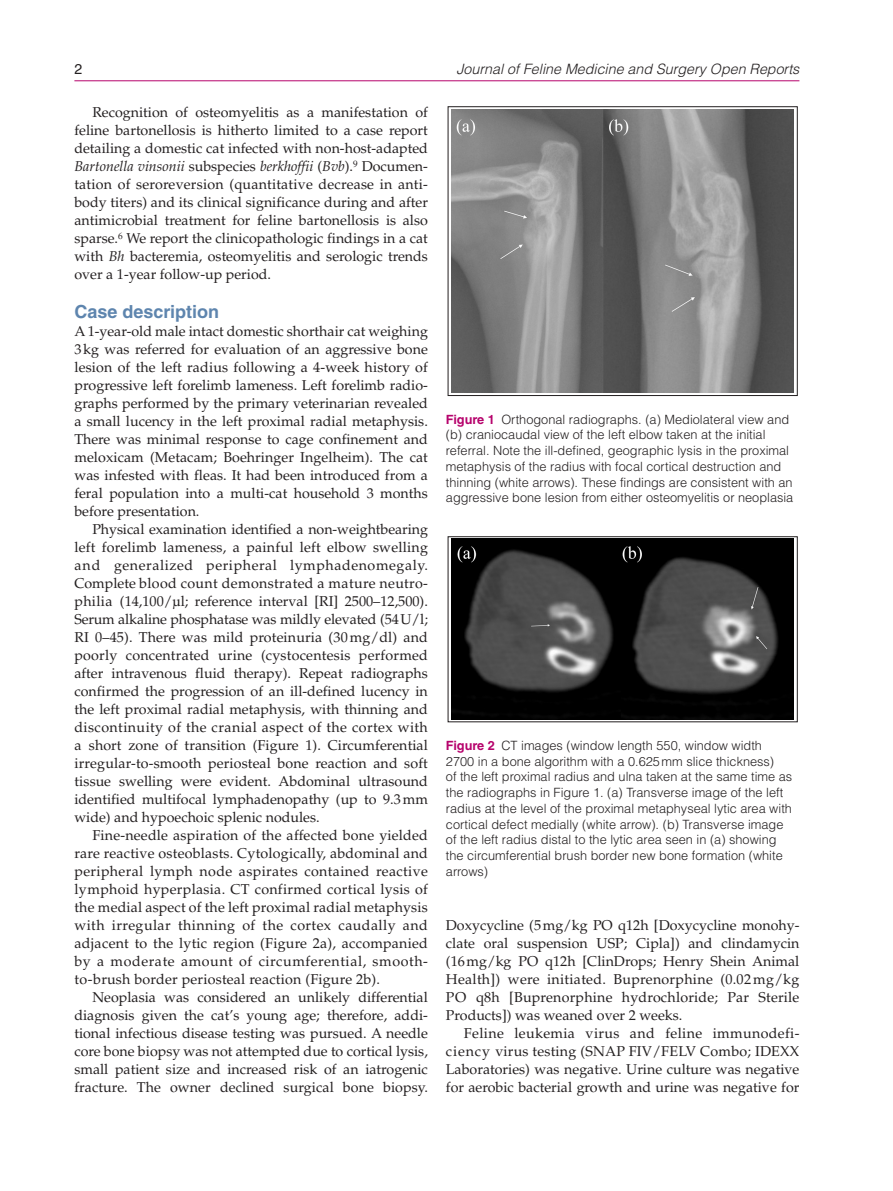
<style>
.page{position:relative;width:893px;height:1191px;background:#fff}
.page>*{position:absolute;margin:0;border:0;box-sizing:border-box;transform-origin:0 0}
.t1{font:700 18px "Helvetica LT Std";color:#5e85ae}
.t2{font:14.25px/18px "Palatino LT Std";color:#231f20;text-align:justify}
.t3{font:italic 300 14.25px "Helvetica LT Std";color:#231f20}
.t4{font:14.25px "Helvetica LT Std";color:#231f20}
.t5{font:300 12.75px/15.8px "Helvetica LT Std";color:#231f20}
.s1{font-style:italic}
.s2{font-weight:700;color:#b6036c}
</style>
<div class="page">
<hr style="left:74px;top:80px;width:725px;height:1px;background:#b6036c">
<img style="left:452px;top:110px;width:342px;height:283px">
<div style="left:448px;top:106px;width:350px;height:290px;border:1px solid #231f20"></div>
<img style="left:452px;top:538px;width:342px;height:182px">
<div style="left:448px;top:536px;width:350px;height:186px;border:1px solid #231f20"></div>
<p class="t4" style="left:74px;top:61px;width:9px">2</p>
<p class="t3" style="left:456px;top:60px;width:344px">Journal of Feline Medicine and Surgery Open Reports</p>
<p class="t2" style="left:74px;top:103px;width:355px;text-indent:18px">Recognition of osteomyelitis as a manifestation of feline bartonellosis is hitherto limited to a case report detailing a domestic cat infected with non-host-adapted <span class="s1">Bartonella vinsonii</span> subspecies <span class="s1">berkhoffii</span> (<span class="s1">Bvb</span>).<sup>9</sup> Documen&shy;tation of seroreversion (quantitative decrease in anti&shy;body titers) and its clinical significance during and after antimicrobial treatment for feline bartonellosis is also sparse.<sup>6</sup> We report the clinicopathologic findings in a cat with <span class="s1">Bh</span> bacteremia, osteomyelitis and serologic trends over a 1-year follow-up period.</p>
<p class="t1" style="left:74px;top:300px;width:146px">Case description</p>
<p class="t2" style="left:74px;top:322px;width:355px">A 1-year-old male intact domestic shorthair cat weighing 3kg was referred for evaluation of an aggressive bone lesion of the left radius following a 4-week history of progressive left forelimb lameness. Left forelimb radio&shy;graphs performed by the primary veterinarian revealed a small lucency in the left proximal radial metaphysis.<br>There was minimal response to cage confinement and meloxicam (Metacam; Boehringer Ingelheim). The cat was infested with fleas. It had been introduced from a feral population into a multi-cat household 3 months before presentation.</p>
<p class="t2" style="left:74px;top:520px;width:355px;text-indent:18px">Physical examination identified a non-weightbearing left forelimb lameness, a painful left elbow swelling and generalized peripheral lymphadenomegaly.<br>Complete blood count demonstrated a mature neutro&shy;philia (14,100/µl; reference interval [RI] 2500–12,500).<br>Serum alkaline phosphatase was mildly elevated (54U/l; RI 0–45). There was mild proteinuria (30mg/dl) and poorly concentrated urine (cystocentesis performed after intravenous fluid therapy). Repeat radiographs confirmed the progression of an ill-defined lucency in the left proximal radial metaphysis, with thinning and discontinuity of the cranial aspect of the cortex with a short zone of transition (Figure 1). Circumferential irregular-to-smooth periosteal bone reaction and soft tissue swelling were evident. Abdominal ultrasound identified multifocal lymphadenopathy (up to 9.3mm wide) and hypoechoic splenic nodules.</p>
<p class="t2" style="left:74px;top:826px;width:355px;text-indent:18px">Fine-needle aspiration of the affected bone yielded rare reactive osteoblasts. Cytologically, abdominal and peripheral lymph node aspirates contained reactive lymphoid hyperplasia. CT confirmed cortical lysis of the medial aspect of the left proximal radial metaphysis with irregular thinning of the cortex caudally and adjacent to the lytic region (Figure 2a), accompanied by a moderate amount of circumferential, smooth&shy;to-brush border periosteal reaction (Figure 2b).</p>
<p class="t2" style="left:74px;top:988px;width:355px;text-indent:18px">Neoplasia was considered an unlikely differential diagnosis given the cat’s young age; therefore, addi&shy;tional infectious disease testing was pursued. A needle core bone biopsy was not attempted due to cortical lysis, small patient size and increased risk of an iatrogenic fracture. The owner declined surgical bone biopsy.</p>
<p class="t5" style="left:446px;top:411px;width:349px"><span class="s2">Figure 1</span> Orthogonal radiographs. (a) Mediolateral view and (b) craniocaudal view of the left elbow taken at the initial referral. Note the ill-defined, geographic lysis in the proximal metaphysis of the radius with focal cortical destruction and thinning (white arrows). These findings are consistent with an aggressive bone lesion from either osteomyelitis or neoplasia</p>
<p class="t5" style="left:446px;top:737px;width:348px"><span class="s2">Figure 2</span> CT images (window length 550, window width 2700 in a bone algorithm with a 0.625mm slice thickness)<br>of the left proximal radius and ulna taken at the same time as the radiographs in Figure 1. (a) Transverse image of the left radius at the level of the proximal metaphyseal lytic area with cortical defect medially (white arrow). (b) Transverse image of the left radius distal to the lytic area seen in (a) showing the circumferential brush border new bone formation (white arrows)</p>
<p class="t2" style="left:446px;top:916px;width:355px">Doxycycline (5mg/kg PO q12h [Doxycycline monohy&shy;clate oral suspension USP; Cipla]) and clindamycin (16mg/kg PO q12h [ClinDrops; Henry Shein Animal Health]) were initiated. Buprenorphine (0.02 mg/kg PO q8h [Buprenorphine hydrochloride; Par Sterile Products]) was weaned over 2 weeks.</p>
<p class="t2" style="left:446px;top:1024px;width:355px;text-indent:18px">Feline leukemia virus and feline immunodefi&shy;ciency virus testing (SNAP FIV/FELV Combo; IDEXX Laboratories) was negative. Urine culture was negative for aerobic bacterial growth and urine was negative for</p>
</div>
